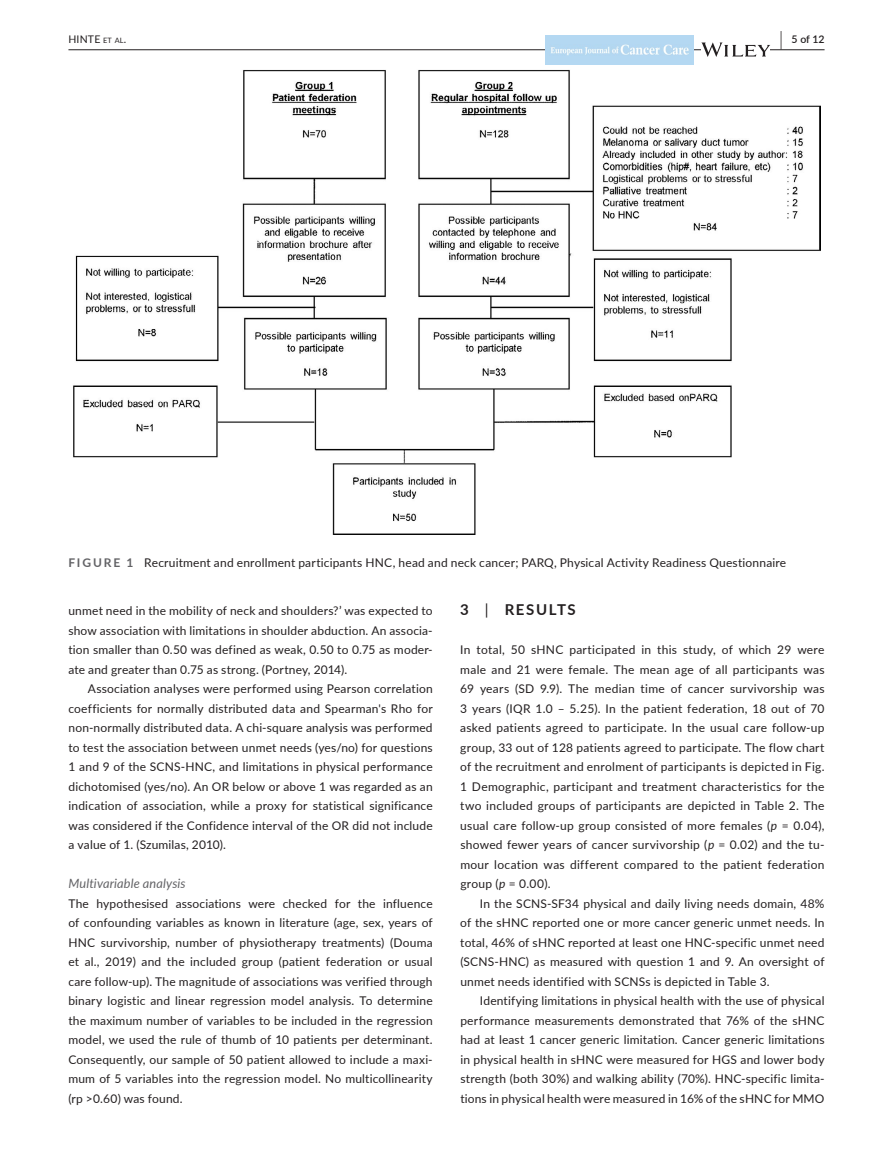
<style>
.page{position:relative;width:893px;height:1174px;background:#fff}
.page>*{position:absolute;margin:0;border:0;box-sizing:border-box;transform-origin:0 0}
.t1{font:700 15px "Lato";letter-spacing:.105em;color:#231f20}
.t2{font:italic 12.75px "Lato";letter-spacing:.01em;color:#636366}
.t3{font:12px/19.5px "Lato";letter-spacing:.015em;color:#231f20;text-align:justify}
.t4{font:10.5px "Lato";letter-spacing:.015em;color:#231f20}
.t5{font:600 10.5px "Lato";color:#231f20}
.s1{font-size:7.35px}
.s2{font-size:19.5px}
.s3{font-weight:700;color:#636366}
.s4{font-weight:400}
.s5{font-style:italic}
</style>
<div class="page">
<hr style="left:68px;top:49px;width:756px;height:1px;background:#231f20">
<div style="left:545px;top:35px;width:149px;height:30px;background:#b4d8f2"></div>
<img style="left:551px;top:44px;width:138px;height:11px">
<svg style="left:701px;top:42px;width:69px;height:15px"></svg>
<img style="left:73px;top:70px;width:748px;height:465px">
<p class="t4" style="left:68px;top:31px;width:59px">HINTE <span class="s1">et al</span>.</p>
<p class="t5" style="left:780px;top:31px;width:46px"><span class="s2">|</span> 5 of 12</p>
<p class="t3" style="left:68px;top:552px;width:719px"><span class="s3">FIGURE 1</span> Recruitment and enrollment participants HNC, head and neck cancer; PARQ, Physical Activity Readiness Questionnaire</p>
<p class="t3" style="left:68px;top:600px;width:366px">unmet need in the mobility of neck and shoulders?’ was expected to show association with limitations in shoulder abduction. An associa&shy;tion smaller than 0.50 was defined as weak, 0.50 to 0.75 as moder&shy;ate and greater than 0.75 as strong. (Portney, 2014).</p>
<p class="t3" style="left:68px;top:678px;width:366px;text-indent:19px">Association analyses were performed using Pearson correlation coefficients for normally distributed data and Spearman's Rho for non-normally distributed data. A chi-square analysis was performed to test the association between unmet needs (yes/no) for questions 1 and 9 of the SCNS-HNC, and limitations in physical performance dichotomised (yes/no). An OR below or above 1 was regarded as an indication of association, while a proxy for statistical significance was considered if the Confidence interval of the OR did not include a value of 1. (Szumilas, 2010).</p>
<p class="t2" style="left:68px;top:874px;width:119px">Multivariable analysis</p>
<p class="t3" style="left:68px;top:893px;width:366px">The hypothesised associations were checked for the influence of confounding variables as known in literature (age, sex, years of HNC survivorship, number of physiotherapy treatments) (Douma et al., 2019) and the included group (patient federation or usual care follow-up). The magnitude of associations was verified through binary logistic and linear regression model analysis. To determine the maximum number of variables to be included in the regression model, we used the rule of thumb of 10 patients per determinant.<br>Consequently, our sample of 50 patient allowed to include a maxi&shy;mum of 5 variables into the regression model. No multicollinearity (rp &gt;0.60) was found.</p>
<p class="t1" style="left:460px;top:599px;width:117px">3 <span class="s4">|</span> RESULTS</p>
<p class="t3" style="left:460px;top:639px;width:366px">In total, 50 sHNC participated in this study, of which 29 were male and 21 were female. The mean age of all participants was 69 years (SD 9.9). The median time of cancer survivorship was 3 years (IQR 1.0 – 5.25). In the patient federation, 18 out of 70 asked patients agreed to participate. In the usual care follow-up group, 33 out of 128 patients agreed to participate. The flow chart of the recruitment and enrolment of participants is depicted in Fig.<br>1 Demographic, participant and treatment characteristics for the two included groups of participants are depicted in Table 2. The usual care follow-up group consisted of more females (<span class="s5">p</span> = 0.04), showed fewer years of cancer survivorship (<span class="s5">p</span> = 0.02) and the tu&shy;mour location was different compared to the patient federation group (<span class="s5">p</span> = 0.00).</p>
<p class="t3" style="left:460px;top:893px;width:366px;text-indent:20px">In the SCNS-SF34 physical and daily living needs domain, 48% of the sHNC reported one or more cancer generic unmet needs. In total, 46% of sHNC reported at least one HNC-specific unmet need (SCNS-HNC) as measured with question 1 and 9. An oversight of unmet needs identified with SCNSs is depicted in Table 3.</p>
<p class="t3" style="left:460px;top:990px;width:366px;text-indent:20px">Identifying limitations in physical health with the use of physical performance measurements demonstrated that 76% of the sHNC had at least 1 cancer generic limitation. Cancer generic limitations in physical health in sHNC were measured for HGS and lower body strength (both 30%) and walking ability (70%). HNC-specific limita&shy;tions in physical health were measured in 16% of the sHNC for MMO</p>
</div>
